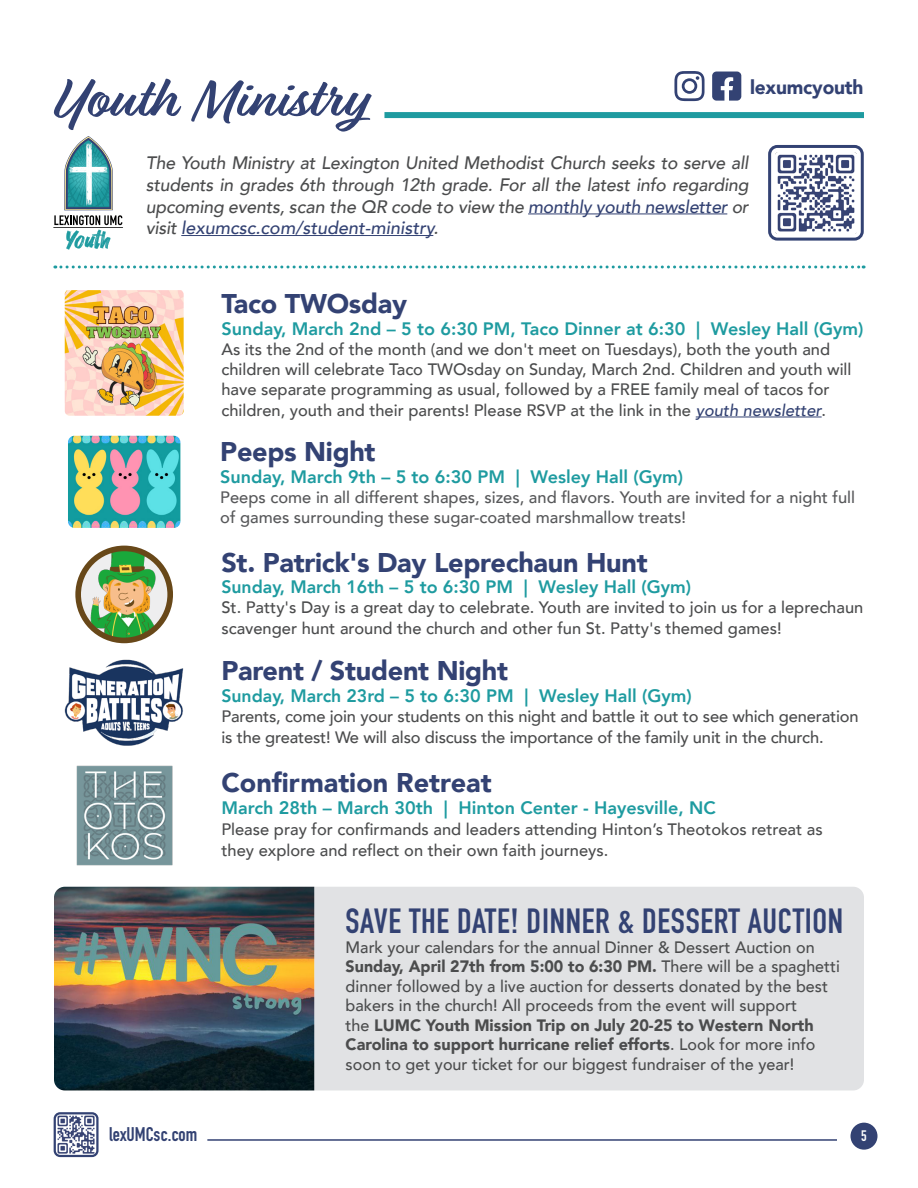
<style>
.page{position:relative;width:918px;height:1188px;background:#fff}
.page>*{position:absolute;margin:0;border:0;box-sizing:border-box;transform-origin:0 0}
.t1{font:700 60px "Relation";color:#334273}
.t2{font:700 34.5px "DIN Condensed";letter-spacing:.02em;color:#334273}
.t3{font:900 27px "Avenir";letter-spacing:-.01em;color:#334273}
.t4{font:700 19.5px "DIN Condensed";color:#334273}
.t5{font:900 19.5px "Avenir";letter-spacing:-.01em;color:#334273}
.t6{font:800 18px "Avenir";color:#1e9ba0}
.t7{font:italic 500 18px/21.6px "Avenir";color:#4b4c4d;text-align:justify}
.t8{font:500 16.5px/19.5px "Avenir";color:#4b4c4d}
.t9{font:500 16.5px/20.2px "Avenir";color:#57585a}
.t10{font:700 15px "DIN Condensed";color:#fff}
.s1{color:#334273}
.s2{font-style:italic;color:#334273}
.s3{font-weight:900}
</style>
<div class="page">
<div style="left:850px;top:1123px;width:28px;height:27px;background:#334273;border-radius:50%"></div>
<hr style="left:207px;top:1139px;width:630px;height:2px;background:#334273">
<img style="left:57px;top:1115px;width:39px;height:39px">
<div style="left:54px;top:1112px;width:45px;height:45px;border:2px solid #334273;border-radius:5px"></div>
<div style="left:384px;top:112px;width:480px;height:6px;background:#1e9ba0"></div>
<svg style="left:55px;top:266px;width:809px;height:2px"></svg>
<hr style="left:528px;top:213px;width:199px;height:1px;background:#334273">
<hr style="left:181px;top:235px;width:252px;height:1px;background:#334273">
<svg style="left:674px;top:71px;width:31px;height:30px"></svg>
<svg style="left:712px;top:72px;width:29px;height:29px"></svg>
<img style="left:775px;top:152px;width:82px;height:81px">
<div style="left:768px;top:145px;width:96px;height:96px;border:3px solid #334273;border-radius:8px"></div>
<hr style="left:696px;top:417px;width:126px;height:1px;background:#334273">
<img style="left:65px;top:290px;width:119px;height:126px">
<svg style="left:53px;top:136px;width:70px;height:114px"></svg>
<img style="left:68px;top:436px;width:112px;height:92px">
<img style="left:78px;top:548px;width:92px;height:92px;border-radius:46px">
<div style="left:75px;top:546px;width:98px;height:97px;border:6px solid #684819;border-radius:50%"></div>
<img style="left:64px;top:659px;width:120px;height:87px">
<img style="left:76px;top:765px;width:97px;height:101px">
<div style="left:314px;top:887px;width:550px;height:203px;background:#e1e2e4"></div>
<img style="left:54px;top:887px;width:260px;height:203px">
<p class="t1" style="left:54px;top:63px;width:313px">Youth Ministry</p>
<p class="t7" style="left:146px;top:153px;width:604px">The Youth Ministry at Lexington United Methodist Church seeks to serve all students in grades 6th through 12th grade. For all the latest info regarding upcoming events, scan the QR code to view the <span class="s1">monthly youth newsletter</span> or visit <span class="s1">lexumcsc.com/student-ministry</span>.</p>
<p class="t5" style="left:750px;top:71px;width:115px">lexumcyouth</p>
<p class="t3" style="left:221px;top:281px;width:187px">Taco TWOsday</p>
<p class="t6" style="left:221px;top:314px;width:644px">Sunday, March 2nd – 5 to 6:30 PM, Taco Dinner at 6:30 | Wesley Hall (Gym)</p>
<p class="t8" style="left:221px;top:338px;width:632px;line-height:20.2px">As its the 2nd of the month (and we don't meet on Tuesdays), both the youth and children will celebrate Taco TWOsday on Sunday, March 2nd. Children and youth will have separate programming as usual, followed by a FREE family meal of tacos for children, youth and their parents! Please RSVP at the link in the <span class="s2">youth newsletter</span>.</p>
<p class="t3" style="left:220px;top:429px;width:157px">Peeps Night</p>
<p class="t6" style="left:220px;top:463px;width:464px">Sunday, March 9th – 5 to 6:30 PM | Wesley Hall (Gym)</p>
<p class="t9" style="left:220px;top:486px;width:636px">Peeps come in all different shapes, sizes, and flavors. Youth are invited for a night full of games surrounding these sugar-coated marshmallow treats!</p>
<p class="t3" style="left:221px;top:539px;width:428px">St. Patrick's Day Leprechaun Hunt</p>
<p class="t6" style="left:221px;top:573px;width:471px">Sunday, March 16th – 5 to 6:30 PM | Wesley Hall (Gym)</p>
<p class="t8" style="left:221px;top:597px;width:644px;line-height:20.2px">St. Patty's Day is a great day to celebrate. Youth are invited to join us for a leprechaun scavenger hunt around the church and other fun St. Patty's themed games!</p>
<p class="t3" style="left:221px;top:648px;width:288px">Parent / Student Night</p>
<p class="t6" style="left:221px;top:682px;width:472px">Sunday, March 23rd – 5 to 6:30 PM | Wesley Hall (Gym)</p>
<p class="t8" style="left:221px;top:706px;width:639px;line-height:20.2px">Parents, come join your students on this night and battle it out to see which generation is the greatest! We will also discuss the importance of the family unit in the church.</p>
<p class="t3" style="left:221px;top:760px;width:272px">Confirmation Retreat</p>
<p class="t6" style="left:221px;top:794px;width:496px">March 28th – March 30th | Hinton Center - Hayesville, NC</p>
<p class="t8" style="left:221px;top:818px;width:603px;line-height:21px">Please pray for confirmands and leaders attending Hinton’s Theotokos retreat as they explore and reflect on their own faith journeys.</p>
<p class="t2" style="left:346px;top:898px;width:499px">SAVE THE DATE! DINNER &amp; DESSERT AUCTION</p>
<p class="t8" style="left:346px;top:936px;width:496px">Mark your calendars for the annual Dinner &amp; Dessert Auction on <span class="s3">Sunday, April 27th from 5:00 to 6:30 PM.</span> There will be a spaghetti dinner followed by a live auction for desserts donated by the best bakers in the church! All proceeds from the event will support<br>the <span class="s3">LUMC Youth Mission Trip on July 20-25 to Western North Carolina to support hurricane relief efforts</span>. Look for more info soon to get your ticket for our biggest fundraiser of the year!</p>
<p class="t4" style="left:109px;top:1121px;width:90px">lexUMCsc.com</p>
<p class="t10" style="left:861px;top:1126px;width:7px">5</p>
</div>
